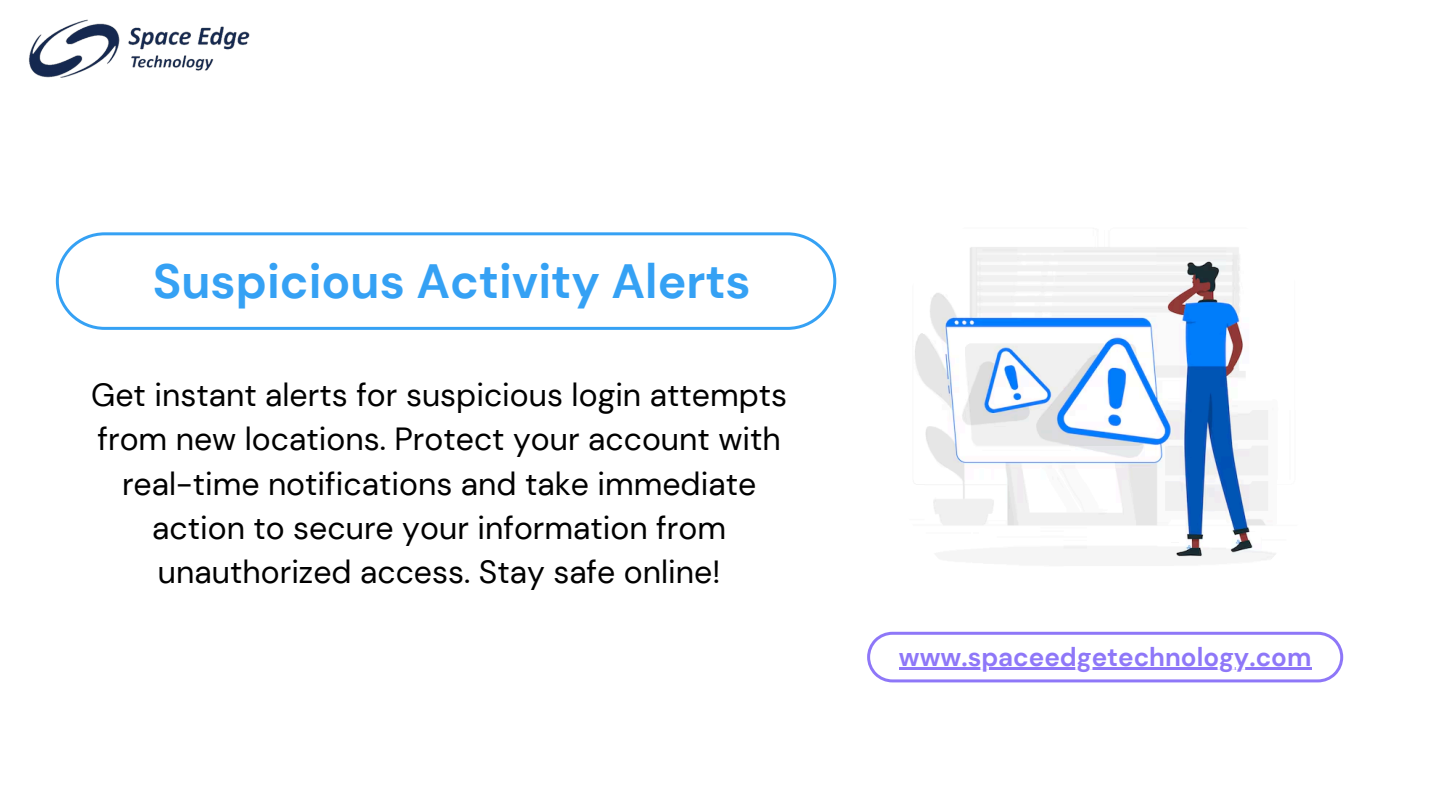
<style>
.page{position:relative;width:1440px;height:810px;background:#fff}
.page>*{position:absolute;margin:0;border:0;box-sizing:border-box;transform-origin:0 0}
.t1{font:700 48px "DM Sans";color:#35a1f4}
.t2{font:32px/44.2px "DM Sans";color:#000;text-align:center}
.t3{font:700 26px "DM Sans";color:#8e77f8}
</style>
<div class="page">
<svg style="left:56px;top:232px;width:780px;height:98px"></svg>
<img style="left:878px;top:178px;width:454px;height:454px;border-radius:50%">
<img style="left:29px;top:19px;width:221px;height:59px">
<svg style="left:867px;top:632px;width:476px;height:50px"></svg>
<hr style="left:899px;top:667px;width:412px;height:2px;background:#8e77f8">
<p class="t1" style="left:153px;top:250px;width:599px">Suspicious Activity Alerts</p>
<h2 class="t2" style="left:91px;top:373px;width:697px">Get instant alerts for suspicious login attempts from new locations. Protect your account with real-time notifications and take immediate action to secure your information from unauthorized access. Stay safe online!</h2>
<p class="t3" style="left:899px;top:640px;width:414px">www.spaceedgetechnology.com</p>
</div>
